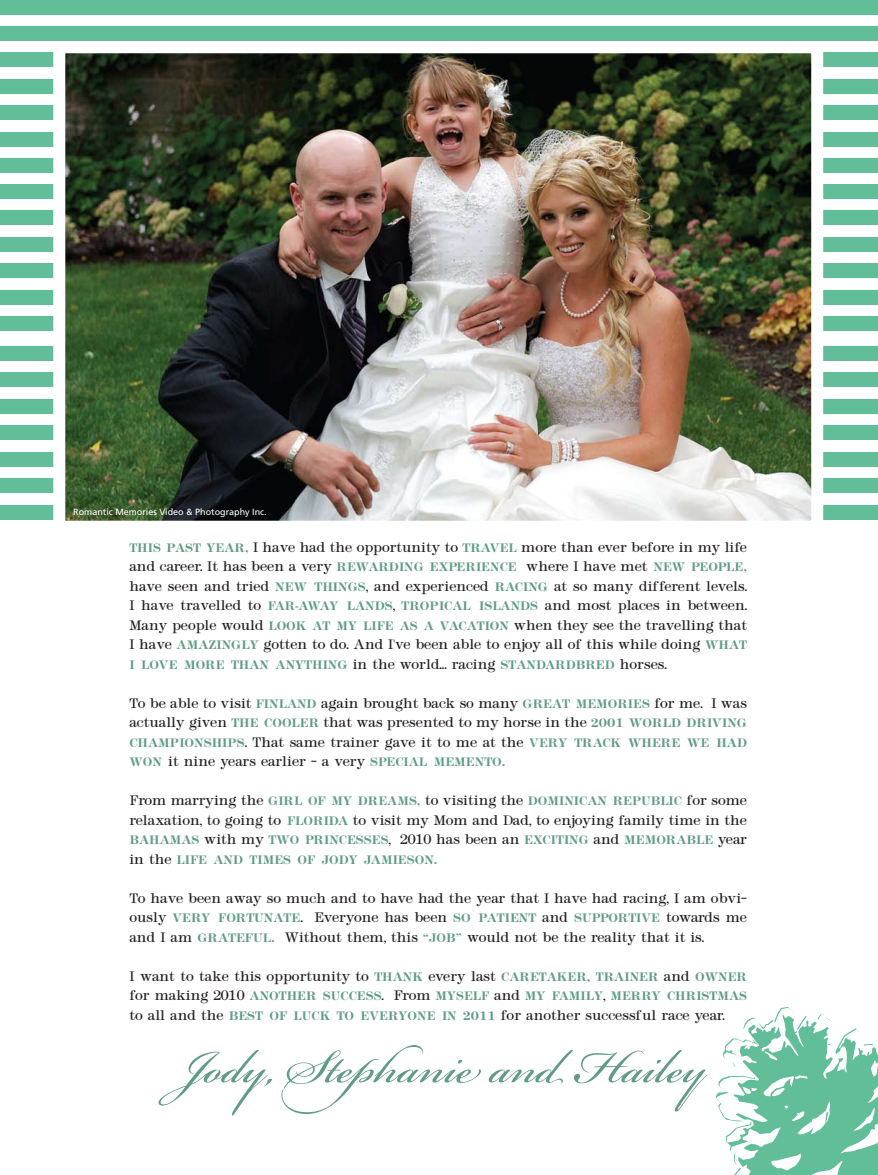
<style>
.page{position:relative;width:878px;height:1175px;background:#fff}
.page>*{position:absolute;margin:0;border:0;box-sizing:border-box;transform-origin:0 0}
.t1{font:72.9px "Bickham Script Pro";color:#619b85}
.t2{font:300 12.75px/19.5px "Modern";color:#231f20;text-align:justify}
.t3{font:9px "Frutiger";color:#fff}
.s1{font-weight:700;color:#619c85}
</style>
<div class="page">
<div style="left:0;top:0;width:878px;height:14px;background:#62bd99"></div>
<div style="left:0;top:26px;width:878px;height:15px;background:#62bd99"></div>
<div style="left:0;top:52px;width:878px;height:15px;background:#62bd99"></div>
<div style="left:0;top:79px;width:878px;height:15px;background:#62bd99"></div>
<div style="left:0;top:105px;width:878px;height:15px;background:#62bd99"></div>
<div style="left:0;top:132px;width:878px;height:14px;background:#62bd99"></div>
<div style="left:0;top:184px;width:878px;height:15px;background:#62bd99"></div>
<div style="left:0;top:158px;width:878px;height:14px;background:#62bd99"></div>
<div style="left:0;top:210px;width:878px;height:15px;background:#62bd99"></div>
<div style="left:0;top:237px;width:878px;height:15px;background:#62bd99"></div>
<div style="left:0;top:263px;width:878px;height:15px;background:#62bd99"></div>
<div style="left:0;top:290px;width:878px;height:15px;background:#62bd99"></div>
<div style="left:0;top:316px;width:878px;height:15px;background:#62bd99"></div>
<div style="left:0;top:372px;width:878px;height:15px;background:#62bd99"></div>
<div style="left:0;top:346px;width:878px;height:15px;background:#62bd99"></div>
<div style="left:0;top:399px;width:878px;height:15px;background:#62bd99"></div>
<div style="left:0;top:425px;width:878px;height:15px;background:#62bd99"></div>
<div style="left:0;top:452px;width:878px;height:14px;background:#62bd99"></div>
<div style="left:0;top:478px;width:878px;height:15px;background:#62bd99"></div>
<div style="left:0;top:504px;width:878px;height:15px;background:#62bd99"></div>
<img style="left:66px;top:54px;width:744px;height:465px">
<div style="left:53px;top:41px;width:770px;height:491px;border:12px solid #fff"></div>
<svg style="left:716px;top:1007px;width:162px;height:168px"></svg>
<p class="t3" style="left:73px;top:506px;width:195px">Romantic Memories Video &amp; Photography Inc.</p>
<p class="t2" style="left:129px;top:537px;width:619px"><span class="s1">THIS PAST YEAR,</span> I have had the opportunity to <span class="s1">TRAVEL</span> more than ever before in my life and career. It has been a very <span class="s1">REWARDING EXPERIENCE</span> where I have met <span class="s1">NEW PEOPLE, </span>have seen and tried <span class="s1">NEW THINGS</span>, and experienced <span class="s1">RACING</span> at so many different levels.<br>I have travelled to <span class="s1">FAR-AWAY LANDS</span>, <span class="s1">TROPICAL ISLANDS</span> and most places in between.<br>Many people would <span class="s1">LOOK AT MY LIFE AS A VACATION</span> when they see the travelling that I have <span class="s1">AMAZINGLY</span> gotten to do. And I've been able to enjoy all of this while doing <span class="s1">WHAT I LOVE MORE THAN ANYTHING</span> in the world... racing <span class="s1">STANDARDBRED</span> horses.</p>
<p class="t2" style="left:129px;top:693px;width:619px">To be able to visit <span class="s1">FINLAND</span> again brought back so many <span class="s1">GREAT MEMORIES</span> for me. I was actually given <span class="s1">THE COOLER</span> that was presented to my horse in the <span class="s1">2001 WORLD DRIVING CHAMPIONSHIPS</span>. That same trainer gave it to me at the <span class="s1">VERY TRACK WHERE WE HAD WON</span> it nine years earlier - a very <span class="s1">SPECIAL MEMENTO.</span></p>
<p class="t2" style="left:129px;top:791px;width:619px">From marrying the <span class="s1">GIRL OF MY DREAMS,</span> to visiting the <span class="s1">DOMINICAN REPUBLIC</span> for some relaxation, to going to <span class="s1">FLORIDA</span> to visit my Mom and Dad, to enjoying family time in the <span class="s1">BAHAMAS</span> with my <span class="s1">TWO PRINCESSES</span>, 2010 has been an <span class="s1">EXCITING</span> and <span class="s1">MEMORABLE</span> year in the <span class="s1">LIFE AND TIMES OF JODY JAMIESON.</span></p>
<p class="t2" style="left:129px;top:888px;width:619px">To have been away so much and to have had the year that I have had racing, I am obvi&shy;ously <span class="s1">VERY FORTUNATE</span>. Everyone has been <span class="s1">SO PATIENT</span> and <span class="s1">SUPPORTIVE</span> towards me and I am <span class="s1">GRATEFUL.</span> Without them, this <span class="s1">“JOB ”</span> would not be the reality that it is.</p>
<p class="t2" style="left:129px;top:966px;width:619px">I want to take this opportunity to <span class="s1">THANK</span> every last <span class="s1">CARETAKER, TRAINER</span> and <span class="s1">OWNER </span>for making 2010 <span class="s1">ANOTHER SUCCESS</span>. From <span class="s1">MYSELF</span> and <span class="s1">MY FAMILY</span>, <span class="s1">MERRY CHRISTMAS </span>to all and the <span class="s1">BEST OF LUCK TO EVERYONE IN 2011</span> for another successful race year.</p>
<h1 class="t1" style="left:180px;top:1014px;width:528px">Jody, Stephanie and Hailey</h1>
</div>
